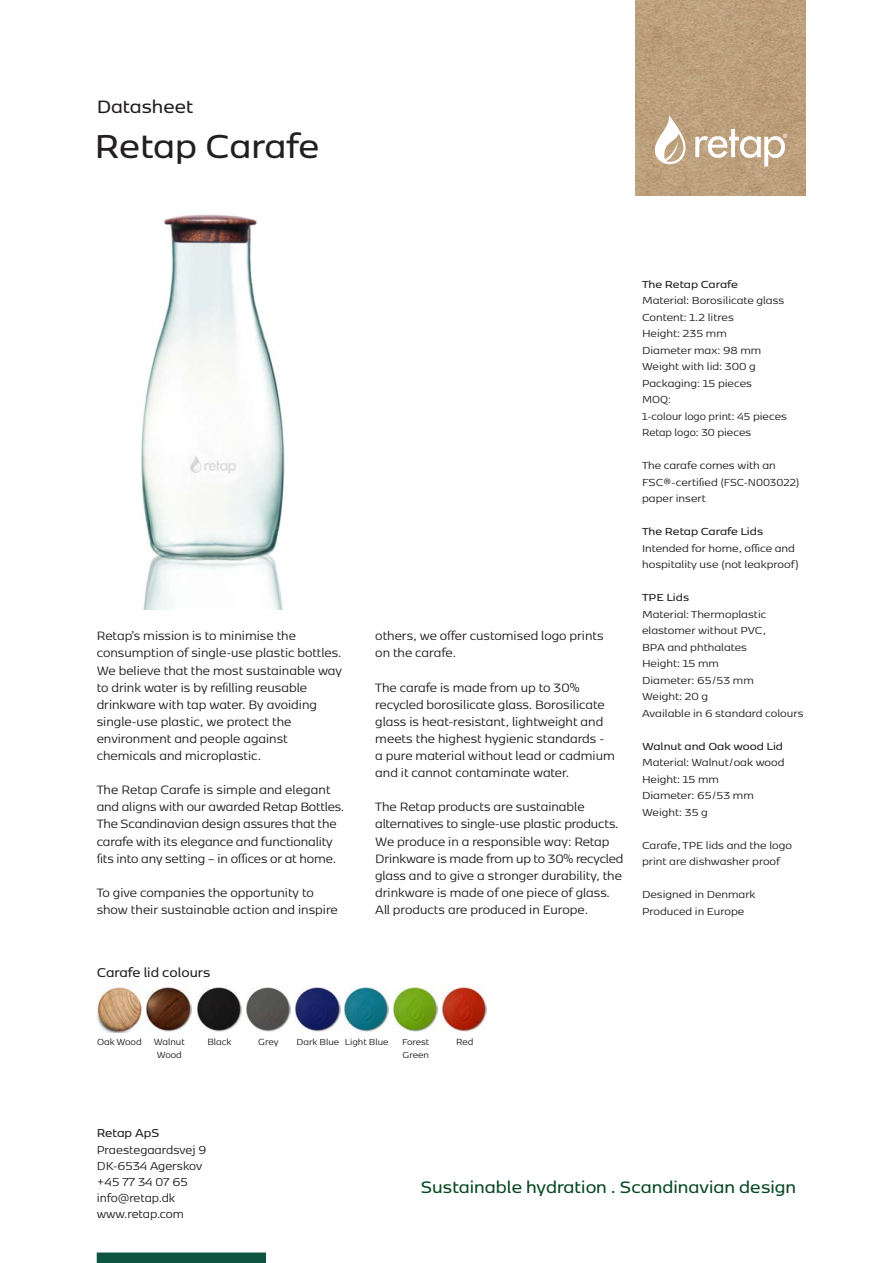
<style>
.page{position:relative;width:893px;height:1263px;background:#fff}
.page>*{position:absolute;margin:0;border:0;box-sizing:border-box;transform-origin:0 0}
.t1{font:600 39px "Kobenhavn Sans";color:#231f20}
.t2{font:600 21px "Kobenhavn Sans";color:#231f20}
.t3{font:600 19.5px "Kobenhavn Sans";color:#094923}
.t4{font:600 15px "Kobenhavn Sans";color:#231f20}
.t5{font:14.25px/17.1px "Kobenhavn Sans";color:#231f20}
.t6{font:13.5px "Kobenhavn Sans";color:#231f20}
.t7{font:600 13.5px "Kobenhavn Sans";color:#231f20}
.t8{font:12px/16.5px "Kobenhavn Sans";color:#231f20;scale:1.06 1}
.t9{font:12px/16.5px "Kobenhavn Sans";color:#231f20}
.t10{font:600 12px "Kobenhavn Sans";color:#231f20;scale:1.06 1}
.t11{font:10.5px "Kobenhavn Sans";color:#231f20}
.t12{font:10.35px/12.6px "Kobenhavn Sans";color:#231f20}
.t13{font:10.05px/12.6px "Kobenhavn Sans";color:#231f20;scale:1.04 1}
.s1{font-weight:600}
</style>
<div class="page">
<img style="left:636px;top:0;width:170px;height:196px">
<svg style="left:655px;top:115px;width:31px;height:50px"></svg>
<svg style="left:695px;top:129px;width:92px;height:37px"></svg>
<div style="left:97px;top:1252px;width:169px;height:11px;background:#0d5540"></div>
<img style="left:197px;top:987px;width:45px;height:45px">
<img style="left:295px;top:987px;width:45px;height:45px">
<img style="left:393px;top:987px;width:45px;height:44px">
<img style="left:246px;top:987px;width:44px;height:44px">
<img style="left:344px;top:987px;width:45px;height:44px">
<img style="left:442px;top:987px;width:45px;height:44px">
<img style="left:147px;top:987px;width:44px;height:45px">
<img style="left:141px;top:214px;width:144px;height:395px">
<img style="left:97px;top:987px;width:45px;height:45px">
<p class="t2" style="left:97px;top:92px;width:98px">Datasheet</p>
<p class="t1" style="left:95px;top:118px;width:226px">Retap Carafe</p>
<p class="t5" style="left:97px;top:627px;width:201px">Retap’s mission is to minimise the</p>
<p class="t5" style="left:97px;top:644px;width:246px">consumption of single-use plastic bottles.</p>
<p class="t5" style="left:97px;top:661px;width:247px">We believe that the most sustainable way to drink water is by refilling reusable</p>
<p class="t5" style="left:97px;top:695px;width:222px">drinkware with tap water. By avoiding single-use plastic, we protect the environment and people against chemicals and microplastic.</p>
<p class="t5" style="left:97px;top:781px;width:249px">The Retap Carafe is simple and elegant and aligns with our awarded Retap Bottles.<br>The Scandinavian design assures that the carafe with its elegance and functionality fits into any setting – in offices or at home.</p>
<p class="t5" style="left:97px;top:883px;width:243px">To give companies the opportunity to show their sustainable action and inspire</p>
<p class="t4" style="left:97px;top:962px;width:115px">Carafe lid colours</p>
<p class="t5" style="left:375px;top:627px;width:230px">others, we offer customised logo prints</p>
<p class="t5" style="left:375px;top:644px;width:82px">on the carafe.</p>
<p class="t5" style="left:375px;top:678px;width:231px">The carafe is made from up to 30% recycled borosilicate glass. Borosilicate glass is heat-resistant, lightweight and meets the highest hygienic standards -</p>
<p class="t5" style="left:375px;top:746px;width:241px">a pure material without lead or cadmium and it cannot contaminate water.</p>
<p class="t5" style="left:375px;top:798px;width:211px">The Retap products are sustainable</p>
<p class="t5" style="left:375px;top:815px;width:245px">alternatives to single-use plastic products.</p>
<p class="t5" style="left:375px;top:832px;width:250px">We produce in a responsible way: Retap Drinkware is made from up to 30% recycled glass and to give a stronger durability, the drinkware is made of one piece of glass.<br>All products are produced in Europe.</p>
<p class="t8" style="left:642px;top:275px;width:136px"><span class="s1">The Retap Carafe<br></span>Material: Borosilicate glass<br>Content: 1.2 litres</p>
<p class="t8" style="left:642px;top:325px;width:81px">Height: 235 mm</p>
<p class="t8" style="left:642px;top:341px;width:114px">Diameter max: 98 mm</p>
<p class="t8" style="left:642px;top:358px;width:109px">Weight with lid: 300 g</p>
<p class="t8" style="left:642px;top:374px;width:105px">Packaging: 15 pieces</p>
<p class="t9" style="left:642px;top:391px;width:146px">MOQ:<br>1-colour logo print: 45 pieces<br>Retap logo: 30 pieces</p>
<p class="t8" style="left:642px;top:457px;width:150px">The carafe comes with an<br>FSC®-certified (FSC-N003022) paper insert</p>
<p class="t10" style="left:642px;top:523px;width:116px">The Retap Carafe Lids</p>
<p class="t8" style="left:642px;top:539px;width:150px">Intended for home, office and hospitality use (not leakproof)</p>
<p class="t10" style="left:642px;top:589px;width:46px">TPE Lids</p>
<p class="t8" style="left:642px;top:605px;width:119px">Material: Thermoplastic</p>
<p class="t8" style="left:642px;top:622px;width:119px">elastomer without PVC,<br>BPA and phthalates</p>
<p class="t8" style="left:642px;top:655px;width:74px">Height: 15 mm</p>
<p class="t8" style="left:642px;top:671px;width:107px">Diameter: 65/53 mm</p>
<p class="t8" style="left:642px;top:688px;width:64px">Weight: 20 g</p>
<p class="t8" style="left:642px;top:704px;width:154px">Available in 6 standard colours</p>
<p class="t10" style="left:642px;top:738px;width:134px">Walnut and Oak wood Lid</p>
<p class="t8" style="left:642px;top:754px;width:136px">Material: Walnut/oak wood</p>
<p class="t8" style="left:642px;top:770px;width:74px">Height: 15 mm</p>
<p class="t8" style="left:642px;top:787px;width:107px">Diameter: 65/53 mm</p>
<p class="t8" style="left:642px;top:803px;width:64px">Weight: 35 g</p>
<p class="t8" style="left:642px;top:836px;width:143px">Carafe, TPE lids and the logo print are dishwasher proof</p>
<p class="t8" style="left:642px;top:886px;width:109px">Designed in Denmark</p>
<p class="t8" style="left:642px;top:902px;width:98px">Produced in Europe</p>
<p class="t12" style="left:97px;top:1035px;width:46px">Oak Wood</p>
<p class="t12" style="left:154px;top:1035px;width:32px">Walnut<br>Wood</p>
<p class="t11" style="left:207px;top:1035px;width:26px">Black</p>
<p class="t11" style="left:258px;top:1035px;width:22px">Grey</p>
<p class="t13" style="left:296px;top:1035px;width:43px">Dark Blue</p>
<p class="t13" style="left:345px;top:1035px;width:43px">Light Blue</p>
<p class="t13" style="left:402px;top:1035px;width:28px">Forest<br>Green</p>
<p class="t11" style="left:456px;top:1035px;width:19px">Red</p>
<p class="t7" style="left:97px;top:1123px;width:64px">Retap ApS</p>
<p class="t6" style="left:97px;top:1140px;width:111px">Praestegaardsvej 9</p>
<p class="t6" style="left:97px;top:1157px;width:107px">DK-6534 Agerskov</p>
<p class="t6" style="left:97px;top:1173px;width:93px">+45 77 34 07 65</p>
<p class="t6" style="left:97px;top:1189px;width:80px">info@retap.dk</p>
<p class="t6" style="left:97px;top:1205px;width:89px">www.retap.com</p>
<p class="t3" style="left:421px;top:1173px;width:377px">Sustainable hydration . Scandinavian design</p>
</div>
